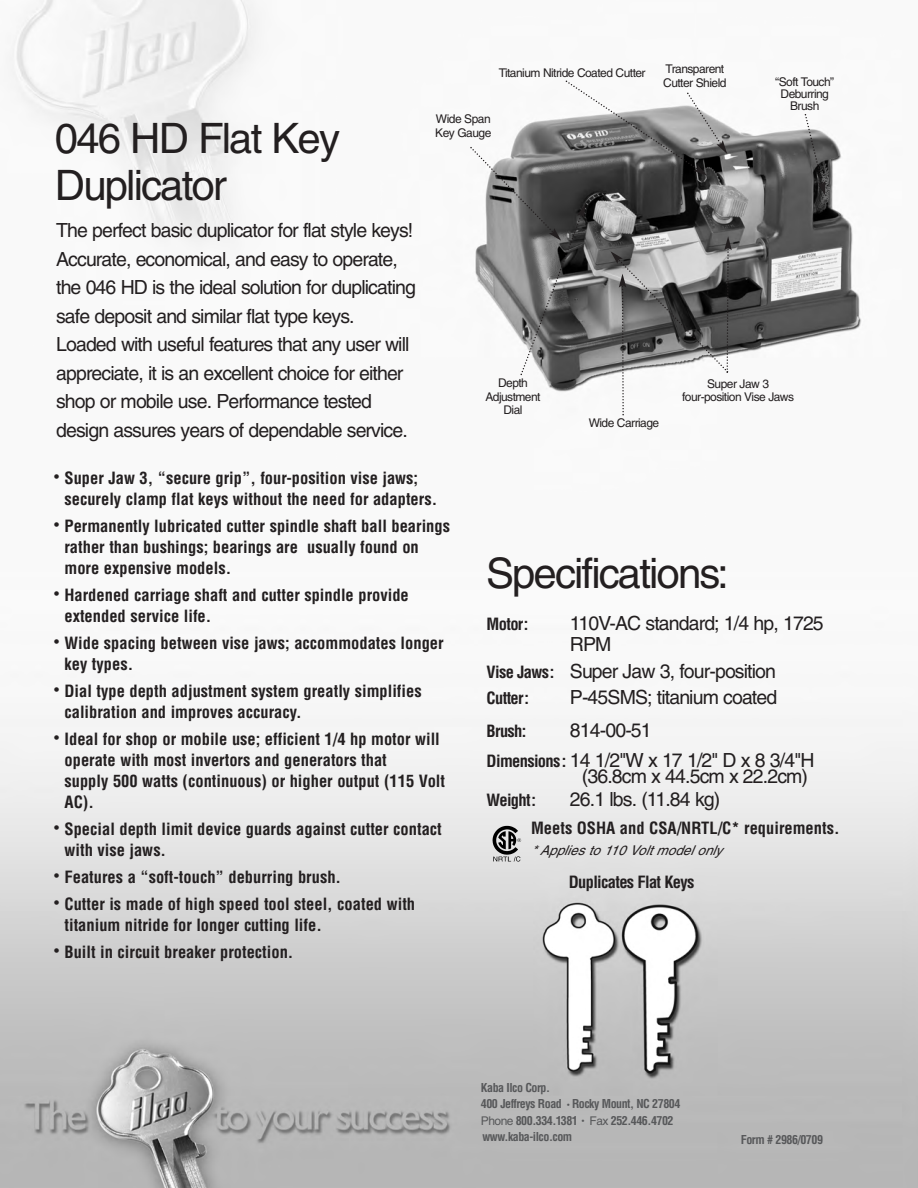
<style>
.page{position:relative;width:918px;height:1188px;background:#fff}
.page>*{position:absolute;margin:0;border:0;box-sizing:border-box;transform-origin:0 0}
.t1{font:42px/46.5px "Helvetica";letter-spacing:-.045em;color:#231f20}
.t2{font:19.5px/28.5px "Helvetica";letter-spacing:-.045em;color:#231f20}
.t3{font:700 condensed 16.5px/21px "Helvetica";color:#231f20}
.t4{font:700 condensed 16.5px "Helvetica";letter-spacing:-.04em;color:#231f20}
.t5{font:italic 13.5px "Helvetica";color:#231f20}
.t6{font:12px/13.5px "Helvetica";letter-spacing:-.045em;color:#231f20;text-align:center}
.t7{font:700 condensed 12px/16.5px "Helvetica";letter-spacing:-.04em;color:#57585a}
.s1{font-weight:700;font-stretch:condensed;font-size:16.5px}
.s2{font-size:6px}
.s3{font-weight:400;font-stretch:normal}
</style>
<div class="page">
<img style="left:0;top:0;width:918px;height:1188px">
<svg style="left:804px;top:114px;width:21px;height:81px"></svg>
<img style="left:490px;top:824px;width:31px;height:38px">
<svg style="left:470px;top:80px;width:262px;height:335px"></svg>
<h1 class="t1" style="left:55px;top:119px;width:287px">046 HD Flat Key<br>Duplicator</h1>
<p class="t2" style="left:56px;top:218px;width:361px">The perfect basic duplicator for flat style keys!<br>Accurate, economical, and easy to operate, the 046 HD is the ideal solution for duplicating safe deposit and similar flat type keys.<br>Loaded with useful features that any user will appreciate, it is an excellent choice for either shop or mobile use. Performance tested design assures years of dependable service.</p>
<p class="t6" style="left:499px;top:67px;width:148px">Titanium Nitride Coated Cutter</p>
<p class="t6" style="left:435px;top:113px;width:58px;line-height:14.4px;text-align:left">Wide Span<br>Key Gauge</p>
<p class="t6" style="left:663px;top:62px;width:65px;line-height:14.4px;text-align:left">Transparent<br>Cutter Shield</p>
<p class="t6" style="left:775px;top:77px;width:60px;line-height:12px">“Soft Touch”<br>Deburring<br>Brush</p>
<p class="t6" style="left:485px;top:377px;width:57px">Depth<br>Adjustment<br>Dial</p>
<p class="t6" style="left:682px;top:378px;width:113px">Super Jaw 3 four-position Vise Jaws</p>
<p class="t6" style="left:589px;top:417px;width:72px">Wide Carriage</p>
<p class="t3" style="left:64px;top:468px;width:374px;text-indent:-10px"><sup>•</sup> Super Jaw 3, “secure grip”, four-position vise jaws; securely clamp flat keys without the need for adapters.</p>
<p class="t3" style="left:64px;top:516px;width:387px;text-indent:-10px"><sup>•</sup> Permanently lubricated cutter spindle shaft ball bearings rather than bushings; bearings are usually found on more expensive models.</p>
<p class="t3" style="left:64px;top:585px;width:346px;text-indent:-10px"><sup>•</sup> Hardened carriage shaft and cutter spindle provide extended service life.</p>
<p class="t3" style="left:64px;top:633px;width:381px;text-indent:-10px"><sup>•</sup> Wide spacing between vise jaws; accommodates longer key types.</p>
<p class="t3" style="left:64px;top:681px;width:359px;text-indent:-10px"><sup>•</sup> Dial type depth adjustment system greatly simplifies calibration and improves accuracy.</p>
<p class="t3" style="left:64px;top:729px;width:382px;text-indent:-10px"><sup>•</sup> Ideal for shop or mobile use; efficient 1/4 hp motor will operate with most invertors and generators that<br>supply 500 watts (continuous) or higher output (115 Volt AC).</p>
<p class="t3" style="left:64px;top:819px;width:379px;text-indent:-10px"><sup>•</sup> Special depth limit device guards against cutter contact with vise jaws.</p>
<p class="t3" style="left:54px;top:867px;width:289px"><sup>•</sup> Features a “soft-touch” deburring brush.</p>
<p class="t3" style="left:64px;top:894px;width:352px;text-indent:-10px"><sup>•</sup> Cutter is made of high speed tool steel, coated with titanium nitride for longer cutting life.</p>
<p class="t3" style="left:54px;top:942px;width:241px"><sup>•</sup> Built in circuit breaker protection.</p>
<h1 class="t1" style="left:486px;top:554px;width:244px">Specifications:</h1>
<p class="t3" style="left:487px;top:614px;width:43px">Motor:</p>
<p class="t2" style="left:570px;top:615px;width:255px;line-height:21px">110V-AC standard; 1/4 hp, 1725<br>RPM</p>
<p class="t2" style="left:487px;top:659px;width:291px"><span class="s1">Vise Jaws:</span> Super Jaw 3, four-position</p>
<p class="t3" style="left:487px;top:688px;width:44px">Cutter:</p>
<p class="t2" style="left:570px;top:685px;width:209px">P-45SMS; titanium coated</p>
<p class="t3" style="left:487px;top:721px;width:41px">Brush:</p>
<p class="t2" style="left:487px;top:717px;width:329px;line-height:30px;text-indent:83px">814-00-51<br><span class="s1">Dimensions:</span> 14 1/2"W x 17 1/2" D x 8 3/4"H</p>
<p class="t2" style="left:582px;top:764px;width:228px">(36.8cm x 44.5cm x 22.2cm)</p>
<p class="t3" style="left:487px;top:790px;width:51px">Weight:</p>
<p class="t2" style="left:570px;top:787px;width:152px">26.1 lbs. (11.84 kg)</p>
<p class="t3" style="left:531px;top:818px;width:310px">Meets OSHA and CSA/NRTL/C* requirements.</p>
<p class="t5" style="left:531px;top:846px;width:192px">* Applies to 110 Volt model only</p>
<p class="t4" style="left:569px;top:872px;width:127px">Duplicates Flat Keys</p>
<p class="t7" style="left:481px;top:1079px;width:201px">Kaba Ilco Corp.<br>400 Jeffreys Road <span class="s2">•</span> Rocky Mount, NC 27804<br><span class="s3">Phone</span> 800.334.1381 <span class="s2">•</span> <span class="s3">Fax</span> 252.446.4702 www.kaba-ilco.com</p>
<p class="t7" style="left:741px;top:1132px;width:84px">Form # 2986/0709</p>
</div>
